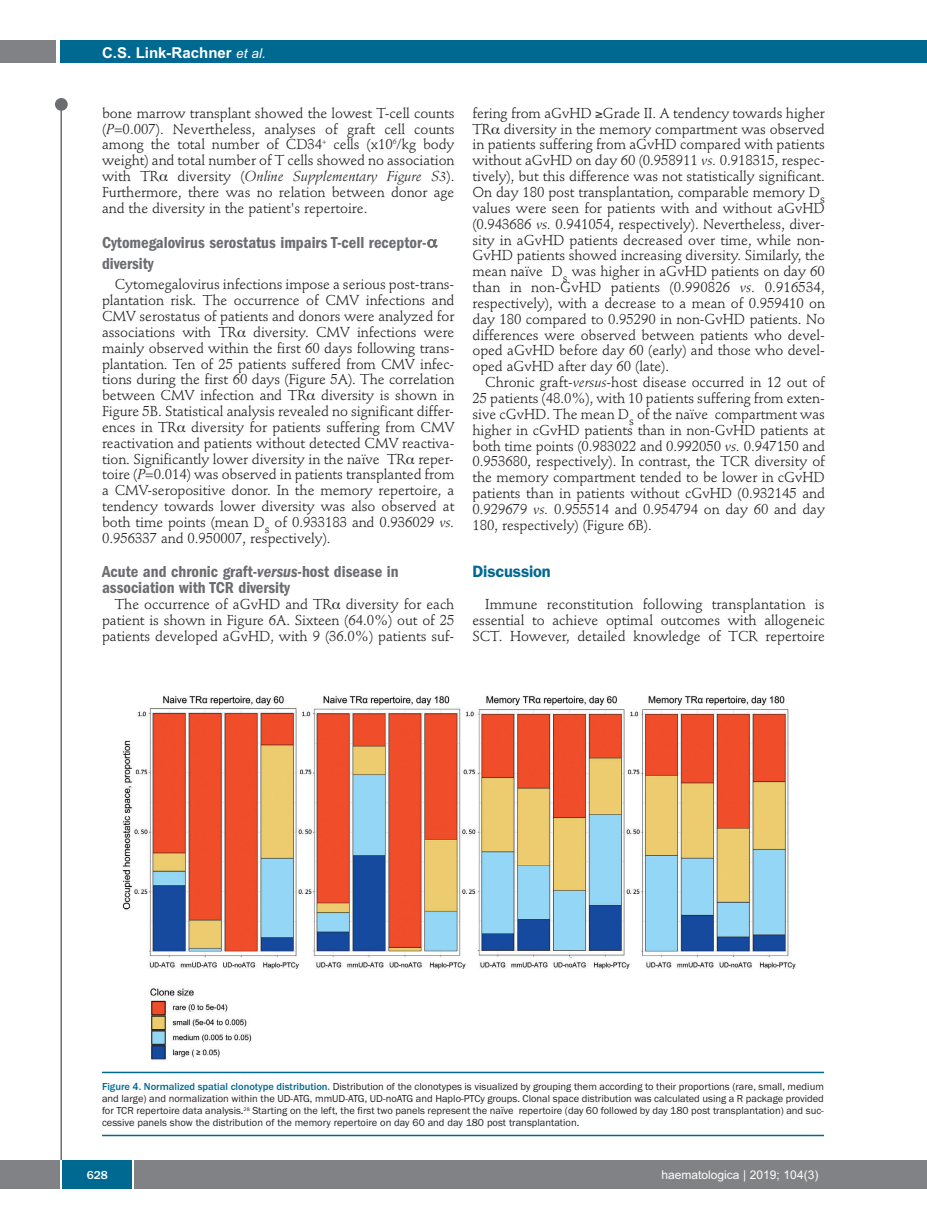
<style>
.page{position:relative;width:927px;height:1225px;background:#fff}
.page>*{position:absolute;margin:0;border:0;box-sizing:border-box;transform-origin:0 0}
.t1{font:600 condensed 16.5px/21.6px "Franklin Gothic";color:#6c6d70}
.t2{font:600 16.5px "Franklin Gothic";letter-spacing:-.01em;color:#006991}
.t3{font:700 15px "Arial";color:#fff}
.t4{font:14.25px/15.9px "Stempel Schneidler";letter-spacing:-.005em;color:#231f20;text-align:justify}
.t5{font:12px "Arial";color:#fff}
.t6{font:500 12px "Franklin Gothic";color:#fff}
.t7{font:10.5px/12px "Franklin Gothic";color:#231f20;text-align:justify}
.s1{font-weight:400;font-style:italic;font-size:13.5px}
.s2{font-style:italic}
.s3{font-weight:500;color:#006991}
</style>
<div class="page">
<div style="left:911px;top:40px;width:16px;height:22px;background:#006991"></div>
<div style="left:910px;top:1160px;width:17px;height:28px;background:#808285"></div>
<div style="left:55px;top:98px;width:13px;height:13px;background:#6c6d70;border-radius:50%"></div>
<hr style="left:60px;top:101px;width:2px;height:1061px;background:#6c6d70">
<div style="left:60px;top:40px;width:852px;height:22px;background:#006991"></div>
<div style="left:0;top:40px;width:56px;height:22px;background:#808285"></div>
<div style="left:0;top:1160px;width:911px;height:28px;background:#808285"></div>
<div style="left:62px;top:1160px;width:71px;height:28px;background:#006991"></div>
<hr style="left:60px;top:1160px;width:2px;height:28px;background:#fff">
<svg style="left:133px;top:1160px;width:1px;height:28px"></svg>
<img style="left:122px;top:695px;width:674px;height:366px">
<hr style="left:102px;top:1071px;width:722px;height:2px;background:#006991">
<hr style="left:102px;top:1134px;width:722px;height:2px;background:#006991">
<p class="t3" style="left:102px;top:44px;width:165px">C.S. Link-Rachner <span class="s1">et al.</span></p>
<p class="t4" style="left:102px;top:106px;width:354px">bone marrow transplant showed the lowest T-cell counts (<span class="s2">P</span>=0.007). Nevertheless, analyses of graft cell counts among the total number of CD34<sup>+</sup> cells (x10<sup>6</sup>/kg body weight) and total number of T cells showed no association with TR</p>
<p class="t4" style="left:102px;top:170px;width:354px;text-indent:75px">diversity (<span class="s2">Online Supplementary Figure S3</span>).<br>Furthermore, there was no relation between donor age and the diversity in the patient's repertoire.</p>
<p class="t1" style="left:102px;top:233px;width:326px">Cytomegalovirus serostatus impairs T-cell receptor&shy;diversity</p>
<p class="t4" style="left:102px;top:278px;width:354px;text-indent:13px">Cytomegalovirus infections impose a serious post-trans&shy;plantation risk. The occurrence of CMV infections and CMV serostatus of patients and donors were analyzed for associations with TR diversity. CMV infections were mainly observed within the first 60 days following trans&shy;plantation. Ten of 25 patients suffered from CMV infec&shy;tions during the first 60 days (Figure 5A). The correlation between CMV infection and TR diversity is shown in Figure 5B. Statistical analysis revealed no significant differ&shy;ences in TR diversity for patients suffering from CMV reactivation and patients without detected CMV reactiva&shy;tion. Significantly lower diversity in the naïve TR reper&shy;toire (<span class="s2">P</span>=0.014) was observed in patients transplanted from a CMV-seropositive donor. In the memory repertoire, a tendency towards lower diversity was also observed at both time points (mean D<sub>s</sub> of 0.933183 and 0.936029 <span class="s2">vs.<br></span>0.956337 and 0.950007, respectively).</p>
<p class="t1" style="left:102px;top:565px;width:298px;line-height:15.9px">Acute and chronic graft-<span class="s2">versus</span>-host disease in association with TCR diversity</p>
<p class="t4" style="left:102px;top:597px;width:354px;text-indent:13px">The occurrence of aGvHD and TR diversity for each patient is shown in Figure 6A. Sixteen (64.0%) out of 25 patients developed aGvHD, with 9 (36.0%) patients suf-</p>
<p class="t4" style="left:472px;top:106px;width:354px">fering from aGvHD ≥Grade II. A tendency towards higher TR diversity in the memory compartment was observed in patients suffering from aGvHD compared with patients without aGvHD on day 60 (0.958911 <span class="s2">vs.</span> 0.918315, respec&shy;tively), but this difference was not statistically significant.<br>On day 180 post transplantation, comparable memory D<sub>s </sub>values were seen for patients with and without aGvHD (0.943686 <span class="s2">vs.</span> 0.941054, respectively). Nevertheless, diver&shy;sity in aGvHD patients decreased over time, while non-GvHD patients showed increasing diversity. Similarly, the mean naïve D<sub>s</sub> was higher in aGvHD patients on day 60 than in non-GvHD patients (0.990826 <span class="s2">vs.</span> 0.916534, respectively), with a decrease to a mean of 0.959410 on day 180 compared to 0.95290 in non-GvHD patients. No differences were observed between patients who devel&shy;oped aGvHD before day 60 (early) and those who devel&shy;oped aGvHD after day 60 (late).</p>
<p class="t4" style="left:472px;top:376px;width:354px;text-indent:13px">Chronic graft-<span class="s2">versus</span>-host disease occurred in 12 out of 25 patients (48.0%), with 10 patients suffering from exten&shy;sive cGvHD. The mean D<sub>s</sub> of the naïve compartment was higher in cGvHD patients than in non-GvHD patients at both time points (0.983022 and 0.992050 <span class="s2">vs.</span> 0.947150 and 0.953680, respectively). In contrast, the TCR diversity of the memory compartment tended to be lower in cGvHD patients than in patients without cGvHD (0.932145 and 0.929679 <span class="s2">vs.</span> 0.955514 and 0.954794 on day 60 and day 180, respectively) (Figure 6B).</p>
<p class="t2" style="left:472px;top:566px;width:80px">Discussion</p>
<p class="t4" style="left:472px;top:597px;width:354px;text-indent:13px">Immune reconstitution following transplantation is essential to achieve optimal outcomes with allogeneic SCT. However, detailed knowledge of TCR repertoire</p>
<p class="t7" style="left:102px;top:1080px;width:723px"><span class="s3">Figure 4. Normalized spatial clonotype distribution.</span> Distribution of the clonotypes is visualized by grouping them according to their proportions (rare, small, medium and large) and normalization within the UD-ATG, mmUD-ATG, UD-noATG and Haplo-PTCy groups. Clonal space distribution was calculated using a R package provided for TCR repertoire data analysis.<sup>28</sup> Starting on the left, the first two panels represent the naïve repertoire (day 60 followed by day 180 post transplantation) and suc&shy;cessive panels show the distribution of the memory repertoire on day 60 and day 180 post transplantation.</p>
<p class="t6" style="left:87px;top:1167px;width:23px">628</p>
<p class="t5" style="left:661px;top:1167px;width:158px">haematologica | 2019; 104(3)</p>
</div>
